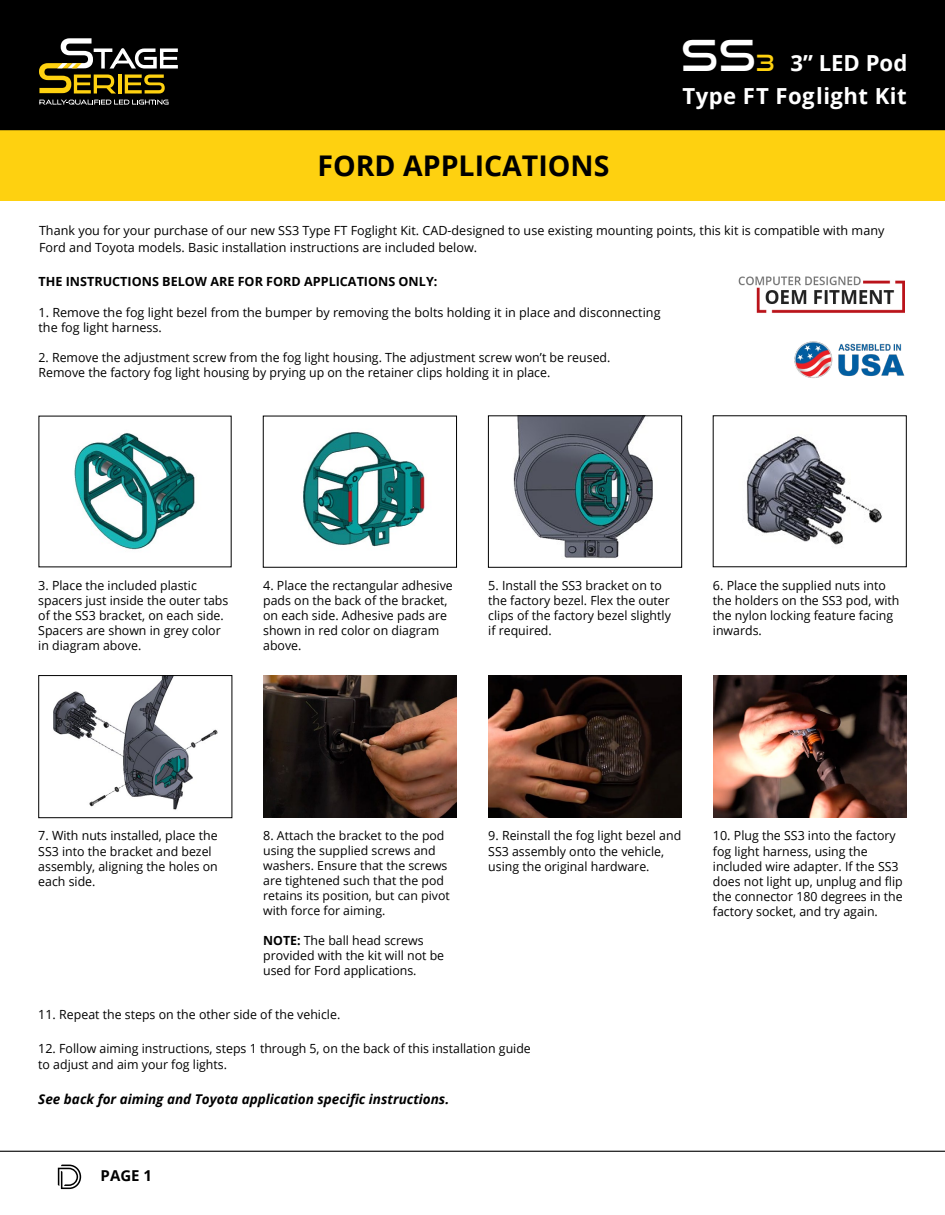
<style>
.page{position:relative;width:945px;height:1215px;background:#fff}
.page>*{position:absolute;margin:0;border:0;box-sizing:border-box;transform-origin:0 0}
.t1{font:700 28.5px "Open Sans";color:#000}
.t2{font:700 22.05px "Open Sans";letter-spacing:.02em;color:#fff}
.t3{font:700 15px "Open Sans";color:#000}
.t4{font:italic 700 13.5px "Open Sans";color:#000}
.t5{font:12.6px/15.1px "Open Sans";color:#000}
.t6{font:700 12.6px "Open Sans";color:#000}
.t7{font:12.3px/14.9px "Open Sans";color:#000}
.s1{font-family:"Good Times Rg";font-weight:400;font-size:42.75px}
.s2{font-family:"Good Times Rg";font-weight:400;font-size:22.35px;color:#fed110}
.s3{font-size:12.6px}
.s4{font-weight:700}
</style>
<div class="page">
<svg style="left:58px;top:1165px;width:23px;height:24px"></svg>
<img style="left:746px;top:436px;width:136px;height:109px">
<div style="left:0;top:105px;width:945px;height:96px;background:#fed110"></div>
<div style="left:1px;top:1px;width:943px;height:129px;background:#000"></div>
<div style="left:0;top:0;width:945px;height:130px;border:1px solid #000"></div>
<img style="left:488px;top:675px;width:194px;height:143px">
<svg style="left:39px;top:100px;width:130px;height:5px"></svg>
<svg style="left:39px;top:38px;width:139px;height:56px"></svg>
<hr style="left:0;top:1151px;width:945px;height:1px;background:#000">
<img style="left:794px;top:341px;width:111px;height:37px">
<img style="left:738px;top:276px;width:167px;height:37px">
<img style="left:263px;top:675px;width:194px;height:143px">
<img style="left:713px;top:675px;width:193px;height:143px">
<img style="left:74px;top:433px;width:121px;height:117px">
<img style="left:303px;top:432px;width:122px;height:115px">
<img style="left:513px;top:418px;width:140px;height:140px">
<div style="left:488px;top:416px;width:194px;height:151px;border:1px solid #000"></div>
<img style="left:53px;top:677px;width:165px;height:133px">
<div style="left:39px;top:675px;width:193px;height:143px;border:1px solid #000"></div>
<h2 class="t2" style="left:681px;top:47px;width:228px"><span class="s1">SS</span><span class="s2">3</span> 3” LED Pod</h2>
<h1 class="t1" style="left:317px;top:145px;width:293px">FORD APPLICATIONS</h1>
<h2 class="t2" style="left:682px;top:81px;width:226px">Type FT Foglight Kit</h2>
<p class="t5" style="left:39px;top:222px;width:847px;line-height:16.5px">Thank you for your purchase of our new SS3 Type FT Foglight Kit. CAD-designed to use existing mounting points, this kit is compatible with many<br>Ford and Toyota models. Basic installation instructions are included below.</p>
<p class="t6" style="left:39px;top:273px;width:400px">THE INSTRUCTIONS BELOW ARE FOR FORD APPLICATIONS ONLY:</p>
<p class="t5" style="left:39px;top:304px;width:624px">1. Remove the fog light bezel from the bumper by removing the bolts holding it in place and disconnecting the fog light harness.</p>
<p class="t5" style="left:39px;top:350px;width:573px">2. Remove the adjustment screw from the fog light housing. The adjustment screw won’t be reused.<br>Remove the factory fog light housing by prying up on the retainer clips holding it in place.</p>
<p class="t5" style="left:38px;top:577px;width:192px">3. Place the included plastic spacers just inside the outer tabs of the SS3 bracket, on each side.<br>Spacers are shown in grey color in diagram above.</p>
<p class="t5" style="left:488px;top:577px;width:184px">5. Install the SS3 bracket on to the factory bezel. Flex the outer clips of the factory bezel slightly if required.</p>
<p class="t5" style="left:263px;top:577px;width:191px">4. Place the rectangular adhesive pads on the back of the bracket, on each side. Adhesive pads are shown in red color on diagram above.</p>
<p class="t5" style="left:713px;top:577px;width:188px">6. Place the supplied nuts into the holders on the SS3 pod, with the nylon locking feature facing inwards.</p>
<p class="t5" style="left:38px;top:828px;width:181px">7. With nuts installed, place the<br>SS3 into the bracket and bezel assembly, aligning the holes on each side.</p>
<p class="t5" style="left:488px;top:828px;width:195px">9. Reinstall the fog light bezel and<br>SS3 assembly onto the vehicle, using the original hardware.</p>
<p class="t7" style="left:263px;top:828px;width:188px"><span class="s3">8.</span> Attach the bracket to the pod using the supplied screws and washers. Ensure that the screws are tightened such that the pod retains its position, but can pivot with force for aiming.</p>
<p class="t5" style="left:263px;top:932px;width:183px"><span class="s4">NOTE:</span> The ball head screws provided with the kit will not be used for Ford applications.</p>
<p class="t5" style="left:38px;top:1006px;width:304px">11. Repeat the steps on the other side of the vehicle.</p>
<p class="t5" style="left:38px;top:1041px;width:494px">12. Follow aiming instructions, steps 1 through 5, on the back of this installation guide to adjust and aim your fog lights.</p>
<p class="t4" style="left:38px;top:1089px;width:412px">See back for aiming and Toyota application specific instructions.</p>
<p class="t3" style="left:101px;top:1165px;width:53px">PAGE 1</p>
<p class="t5" style="left:713px;top:828px;width:191px">10. Plug the SS3 into the factory fog light harness, using the included wire adapter. If the SS3 does not light up, unplug and flip the connector 180 degrees in the factory socket, and try again.</p>
</div>
